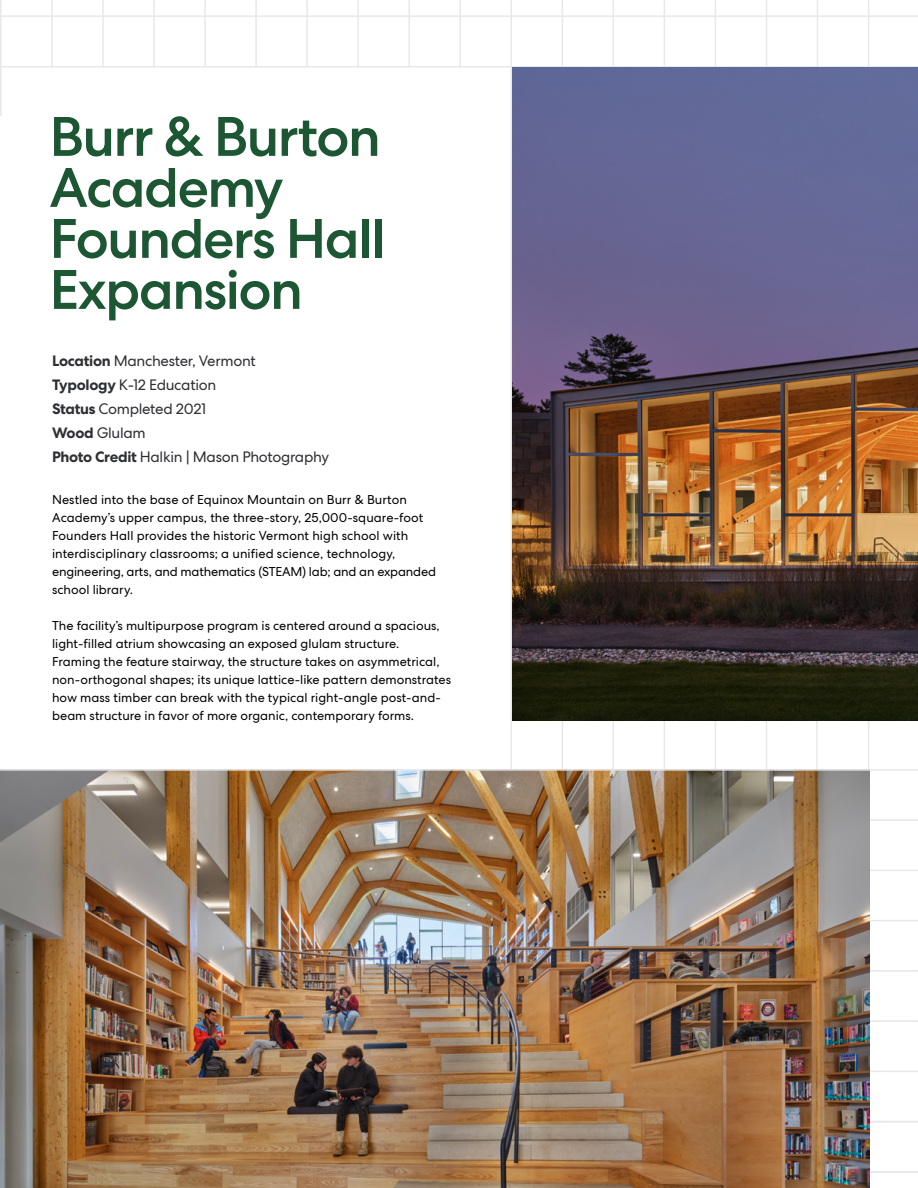
<style>
.page{position:relative;width:918px;height:1188px;background:#fff}
.page>*{position:absolute;margin:0;border:0;box-sizing:border-box;transform-origin:0 0}
.t1{font:500 55.5px/51px "Centra No 2";letter-spacing:-.03em;color:#1d5633}
.t2{font:15px/24px "Centra No 2";letter-spacing:-.02em;color:#2d2f34}
.t3{font:12.75px/18px "Centra No 2";color:#000}
.s1{font-weight:700}
</style>
<div class="page">
<hr style="left:818px;top:819px;width:100px;height:2px;background:#e7e8ec">
<hr style="left:818px;top:870px;width:100px;height:1px;background:#e7e8ec">
<hr style="left:818px;top:920px;width:100px;height:1px;background:#e7e8ec">
<hr style="left:818px;top:970px;width:100px;height:2px;background:#e7e8ec">
<hr style="left:818px;top:1020px;width:100px;height:2px;background:#e7e8ec">
<hr style="left:818px;top:1071px;width:100px;height:1px;background:#e7e8ec">
<hr style="left:818px;top:1121px;width:100px;height:1px;background:#e7e8ec">
<hr style="left:818px;top:1171px;width:100px;height:2px;background:#e7e8ec">
<hr style="left:868px;top:466px;width:1px;height:722px;background:#e7e8ec">
<hr style="left:816px;top:466px;width:2px;height:722px;background:#e7e8ec">
<hr style="left:0;top:15px;width:918px;height:2px;background:#e7e8ec">
<hr style="left:0;top:66px;width:918px;height:2px;background:#e7e8ec">
<hr style="left:868px;top:0;width:1px;height:118px;background:#e7e8ec">
<hr style="left:817px;top:0;width:1px;height:118px;background:#e7e8ec">
<hr style="left:766px;top:0;width:1px;height:771px;background:#e7e8ec">
<hr style="left:715px;top:0;width:1px;height:771px;background:#e7e8ec">
<hr style="left:664px;top:0;width:1px;height:771px;background:#e7e8ec">
<hr style="left:613px;top:0;width:1px;height:771px;background:#e7e8ec">
<hr style="left:562px;top:0;width:1px;height:771px;background:#e7e8ec">
<hr style="left:511px;top:0;width:1px;height:771px;background:#e7e8ec">
<hr style="left:459px;top:0;width:2px;height:67px;background:#e7e8ec">
<hr style="left:408px;top:0;width:2px;height:67px;background:#e7e8ec">
<hr style="left:357px;top:0;width:2px;height:67px;background:#e7e8ec">
<hr style="left:306px;top:0;width:2px;height:67px;background:#e7e8ec">
<hr style="left:255px;top:0;width:2px;height:67px;background:#e7e8ec">
<hr style="left:204px;top:0;width:2px;height:67px;background:#e7e8ec">
<hr style="left:153px;top:0;width:2px;height:67px;background:#e7e8ec">
<hr style="left:102px;top:0;width:2px;height:67px;background:#e7e8ec">
<hr style="left:51px;top:0;width:2px;height:67px;background:#e7e8ec">
<hr style="left:0;top:0;width:2px;height:116px;background:#e7e8ec">
<img style="left:0;top:771px;width:869px;height:417px">
<img style="left:512px;top:68px;width:406px;height:652px">
<hr style="left:0;top:769px;width:918px;height:2px;background:#e7e8ec">
<h1 class="t1" style="left:50px;top:111px;width:337px">Burr &amp; Burton<br>Academy<br>Founders Hall<br>Expansion</h1>
<p class="t2" style="left:52px;top:349px;width:278px"><span class="s1">Location</span> Manchester, Vermont<br><span class="s1">Typology</span> K-12 Education<br><span class="s1">Status</span> Completed 2021<br><span class="s1">Wood</span> Glulam<br><span class="s1">Photo Credit</span> Halkin | Mason Photography</p>
<p class="t3" style="left:52px;top:491px;width:385px">Nestled into the base of Equinox Mountain on Burr &amp; Burton Academy’s upper campus, the three-story, 25,000-square-foot Founders Hall provides the historic Vermont high school with interdisciplinary classrooms; a unified science, technology, engineering, arts, and mathematics (STEAM) lab; and an expanded school library.</p>
<p class="t3" style="left:52px;top:617px;width:401px">The facility’s multipurpose program is centered around a spacious, light-filled atrium showcasing an exposed glulam structure.<br>Framing the feature stairway, the structure takes on asymmetrical, non-orthogonal shapes; its unique lattice-like pattern demonstrates how mass timber can break with the typical right-angle post-and&shy;beam structure in favor of more organic, contemporary forms.</p>
</div>
